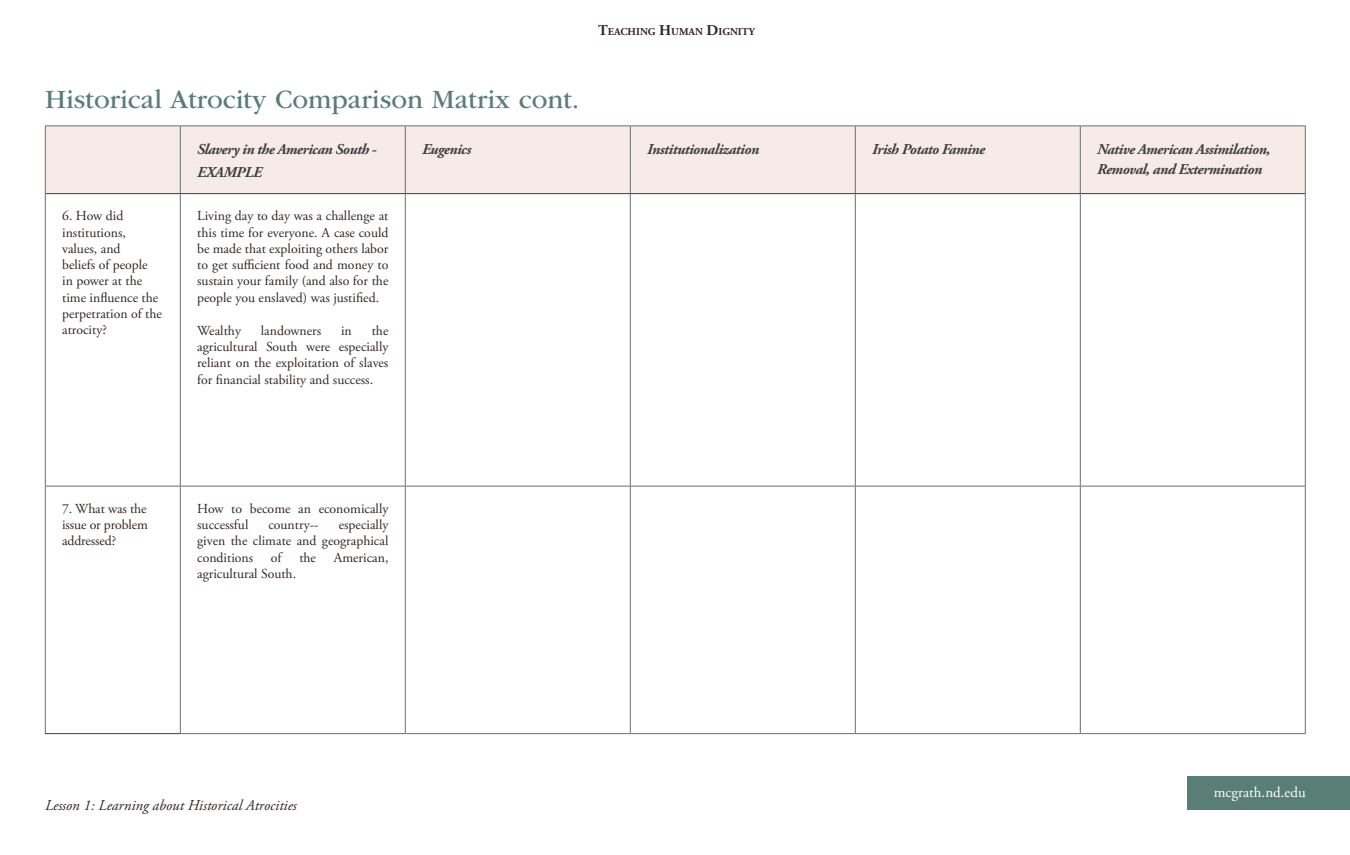
<style>
.page{position:relative;width:1350px;height:855px;background:#fff}
.page>*{position:absolute;margin:0;border:0;box-sizing:border-box;transform-origin:0 0}
.Section_Heading{font:27.5px "ITC Garamond Std";color:#587e76}
.Body_Copy{font:italic 700 15px/20px "Adobe Garamond Pro";letter-spacing:-.03em;color:#3e3e3f}
.t1{font:italic 15px "Adobe Garamond Pro";color:#372425}
.t2{font:15px "Adobe Garamond Pro";color:#fff}
.Body_Copy-2{font:13.75px/16.2px "Adobe Garamond Pro";color:#372425;text-align:justify}
.t3{font:700 10.5px "Adobe Garamond Pro";color:#372425}
.s1{font-size:15px}
</style>
<div class="page">
<div style="left:1187px;top:777px;width:163px;height:33px;background:#587e76"></div>
<div style="left:46px;top:127px;width:1259px;height:66px;background:#f6ebe7"></div>
<hr style="left:45px;top:126px;width:135px;height:1px;background:#6c6d70">
<hr style="left:45px;top:126px;width:1px;height:68px;background:#6c6d70">
<hr style="left:180px;top:126px;width:225px;height:1px;background:#6c6d70">
<hr style="left:180px;top:126px;width:1px;height:67px;background:#6c6d70">
<hr style="left:405px;top:126px;width:225px;height:1px;background:#6c6d70">
<hr style="left:405px;top:126px;width:1px;height:67px;background:#6c6d70">
<hr style="left:630px;top:126px;width:225px;height:1px;background:#6c6d70">
<hr style="left:630px;top:126px;width:1px;height:67px;background:#6c6d70">
<hr style="left:855px;top:126px;width:225px;height:1px;background:#6c6d70">
<hr style="left:855px;top:126px;width:1px;height:67px;background:#6c6d70">
<hr style="left:1080px;top:126px;width:226px;height:1px;background:#6c6d70">
<hr style="left:1080px;top:126px;width:1px;height:67px;background:#6c6d70">
<hr style="left:1305px;top:126px;width:1px;height:68px;background:#6c6d70">
<hr style="left:630px;top:486px;width:225px;height:1px;background:#6c6d70">
<hr style="left:855px;top:486px;width:225px;height:1px;background:#6c6d70">
<hr style="left:1080px;top:486px;width:226px;height:1px;background:#6c6d70">
<hr style="left:630px;top:733px;width:225px;height:1px;background:#6c6d70">
<hr style="left:855px;top:733px;width:225px;height:1px;background:#6c6d70">
<hr style="left:1080px;top:733px;width:226px;height:1px;background:#6c6d70">
<hr style="left:405px;top:486px;width:225px;height:1px;background:#6c6d70">
<hr style="left:405px;top:733px;width:225px;height:1px;background:#6c6d70">
<hr style="left:180px;top:486px;width:225px;height:1px;background:#6c6d70">
<hr style="left:180px;top:733px;width:225px;height:1px;background:#6c6d70">
<hr style="left:46px;top:193px;width:134px;height:1px;background:#3e3e3f">
<hr style="left:45px;top:194px;width:1px;height:292px;background:#6c6d70">
<hr style="left:180px;top:193px;width:225px;height:1px;background:#3e3e3f">
<hr style="left:180px;top:194px;width:1px;height:292px;background:#6c6d70">
<hr style="left:405px;top:193px;width:225px;height:1px;background:#3e3e3f">
<hr style="left:405px;top:194px;width:1px;height:292px;background:#6c6d70">
<hr style="left:405px;top:486px;width:1px;height:247px;background:#6c6d70">
<hr style="left:630px;top:193px;width:225px;height:1px;background:#3e3e3f">
<hr style="left:855px;top:193px;width:225px;height:1px;background:#3e3e3f">
<hr style="left:1080px;top:193px;width:225px;height:1px;background:#3e3e3f">
<hr style="left:630px;top:194px;width:1px;height:292px;background:#6c6d70">
<hr style="left:630px;top:486px;width:1px;height:247px;background:#6c6d70">
<hr style="left:855px;top:194px;width:1px;height:292px;background:#6c6d70">
<hr style="left:1080px;top:194px;width:1px;height:292px;background:#6c6d70">
<hr style="left:1305px;top:194px;width:1px;height:292px;background:#6c6d70">
<hr style="left:855px;top:486px;width:1px;height:247px;background:#6c6d70">
<hr style="left:1080px;top:486px;width:1px;height:247px;background:#6c6d70">
<hr style="left:1305px;top:486px;width:1px;height:247px;background:#6c6d70">
<hr style="left:45px;top:486px;width:1px;height:247px;background:#6c6d70">
<hr style="left:45px;top:486px;width:135px;height:1px;background:#6c6d70">
<hr style="left:180px;top:486px;width:1px;height:247px;background:#6c6d70">
<hr style="left:45px;top:733px;width:135px;height:1px;background:#3e3e3f">
<p class="t3" style="left:598px;top:25px;width:158px"><span class="s1">T</span>EACHING <span class="s1">H</span>UMAN <span class="s1">D</span>IGNITY</p>
<p class="Section_Heading" style="left:45px;top:84px;width:536px">Historical Atrocity Comparison Matrix cont.</p>
<p class="Body_Copy" style="left:197px;top:139px;width:181px">Slavery in the American South -</p>
<p class="Body_Copy" style="left:197px;top:162px;width:66px">EXAMPLE</p>
<p class="Body_Copy-2" style="left:62px;top:208px;width:101px;text-align:left">6. How did institutions, values, and<br>beliefs of people in power at the time influence the perpetration of the atrocity?</p>
<p class="Body_Copy-2" style="left:197px;top:208px;width:193px">Living day to day was a challenge at this time for everyone. A case could be made that exploiting others labor to get sufficient food and money to sustain your family (and also for the people you enslaved) was justified.</p>
<p class="Body_Copy-2" style="left:197px;top:323px;width:45px">Wealthy</p>
<p class="Body_Copy-2" style="left:261px;top:323px;width:62px">landowners</p>
<p class="Body_Copy-2" style="left:341px;top:323px;width:12px">in</p>
<p class="Body_Copy-2" style="left:197px;top:323px;width:193px;text-indent:175px">the agricultural South were especially reliant on the exploitation of slaves for financial stability and success.</p>
<p class="Body_Copy" style="left:422px;top:139px;width:51px">Eugenics</p>
<p class="Body_Copy" style="left:647px;top:139px;width:113px">Institutionalization</p>
<p class="Body_Copy" style="left:872px;top:139px;width:114px">Irish Potato Famine</p>
<p class="Body_Copy" style="left:1097px;top:139px;width:175px">Native American Assimilation,<br>Removal, and Extermination</p>
<p class="Body_Copy-2" style="left:62px;top:501px;width:87px">7. What was the issue or problem addressed?</p>
<p class="Body_Copy-2" style="left:197px;top:501px;width:193px">How to become an economically successful</p>
<p class="Body_Copy-2" style="left:197px;top:517px;width:193px;text-indent:142px">especially given the climate and geographical conditions</p>
<p class="Body_Copy-2" style="left:268px;top:517px;width:52px">country--</p>
<p class="Body_Copy-2" style="left:271px;top:550px;width:12px">of</p>
<p class="Body_Copy-2" style="left:299px;top:550px;width:18px">the</p>
<p class="Body_Copy-2" style="left:334px;top:550px;width:56px">American,</p>
<p class="Body_Copy-2" style="left:197px;top:566px;width:100px">agricultural South.</p>
<p class="t1" style="left:45px;top:796px;width:253px">Lesson 1: Learning about Historical Atrocities</p>
<p class="t2" style="left:1214px;top:784px;width:94px">mcgrath.nd.edu</p>
</div>
